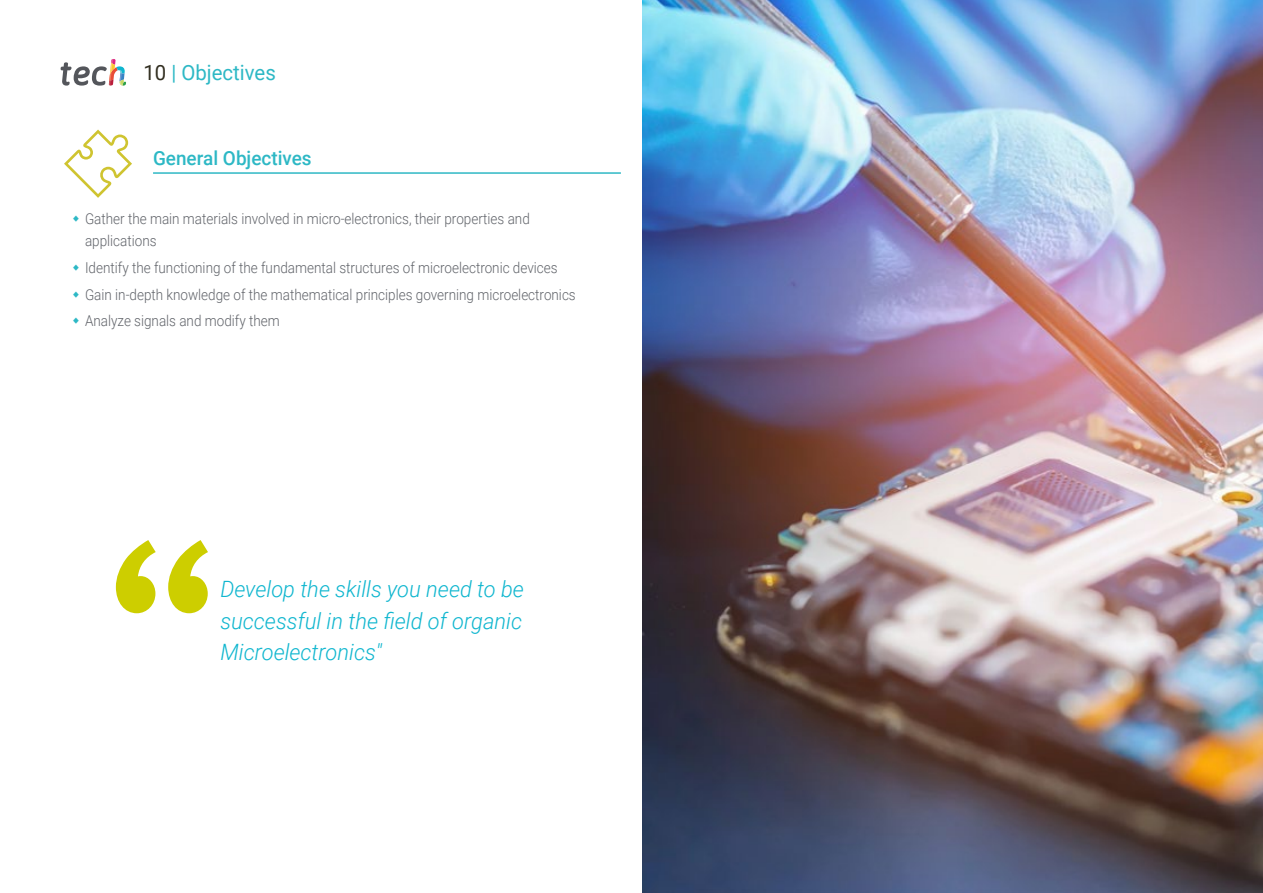
<style>
.page{position:relative;width:1263px;height:893px;background:#fff}
.page>*{position:absolute;margin:0;border:0;box-sizing:border-box;transform-origin:0 0}
.t1{font:italic 300 22.5px/31.5px "Roboto";color:#0fb6cf;text-align:justify}
.t2{font:21px "Roboto";color:#2db8c5}
.t3{font:500 19.5px "Roboto";color:#2db8c5}
.t4{font:300 15px/26.7px "Roboto";color:#61646a;scale:.9 1}
.s1{color:#312e20}
</style>
<div class="page">
<hr style="left:153px;top:173px;width:468px;height:1px;background:#2db8c5">
<svg style="left:64px;top:130px;width:68px;height:68px"></svg>
<img style="left:642px;top:0;width:621px;height:893px">
<svg style="left:61px;top:59px;width:65px;height:27px"></svg>
<svg style="left:116px;top:540px;width:92px;height:73px"></svg>
<h2 class="t2" style="left:144px;top:57px;width:134px"><span class="s1">10</span> | Objectives</h2>
<h3 class="t3" style="left:153px;top:144px;width:160px">General Objectives</h3>
<p class="t4" style="left:85px;top:207px;width:496px;line-height:22.5px">Gather the main materials involved in micro-electronics, their properties and applications</p>
<p class="t4" style="left:85px;top:254px;width:547px">Identify the functioning of the fundamental structures of microelectronic devices<br>Gain in-depth knowledge of the mathematical principles governing microelectronics<br>Analyze signals and modify them</p>
<h1 class="t1" style="left:220px;top:573px;width:305px">Develop the skills you need to be successful in the field of organic Microelectronics"</h1>
</div>
